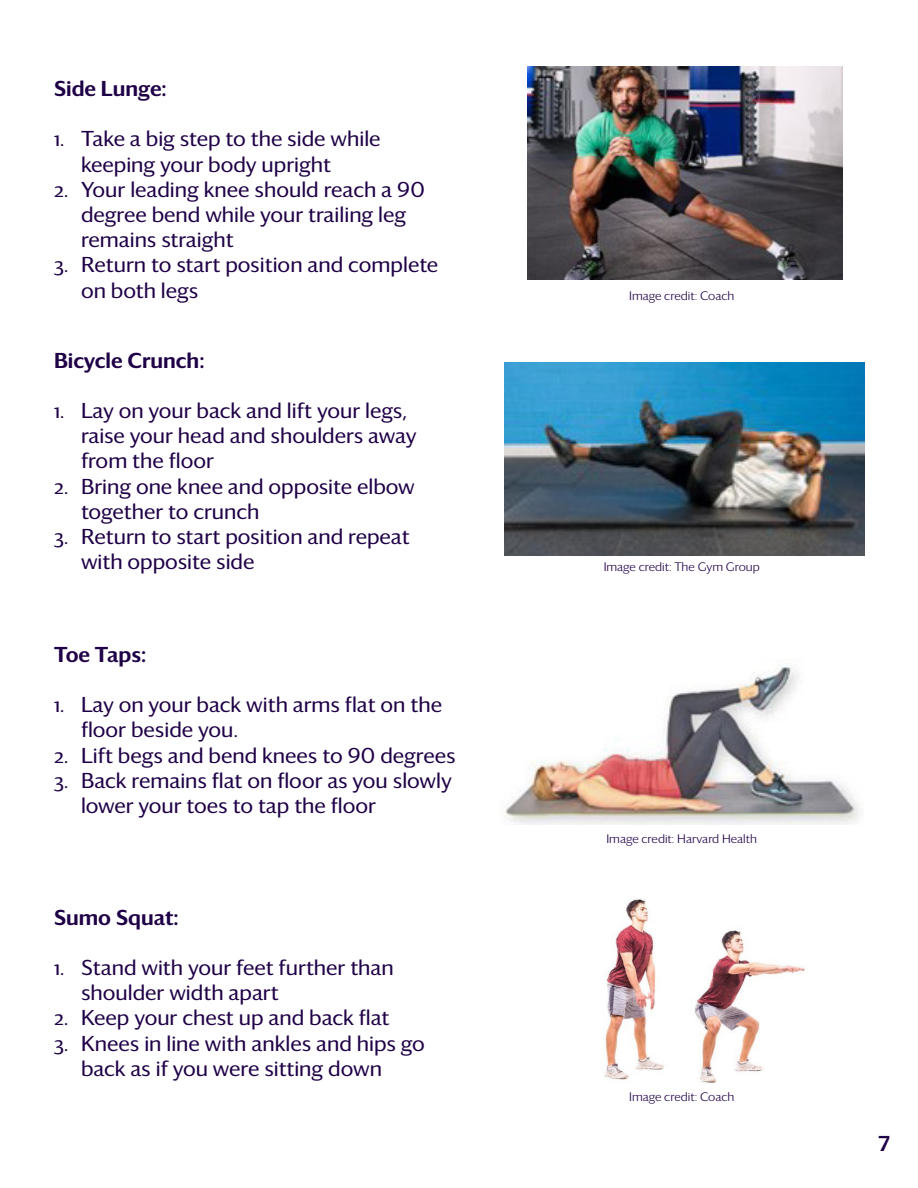
<style>
.page{position:relative;width:918px;height:1188px;background:#fff}
.page>*{position:absolute;margin:0;border:0;box-sizing:border-box;transform-origin:0 0}
.t1{font:21px/25.2px "Darby Sans";color:#1e0046}
.t2{font:500 21px "Darby Sans";color:#1e0046}
.t3{font:300 12px "Darby Sans";color:#1e0046}
</style>
<div class="page">
<img style="left:527px;top:66px;width:316px;height:213px">
<img style="left:505px;top:362px;width:359px;height:194px">
<img style="left:504px;top:663px;width:356px;height:161px">
<img style="left:604px;top:899px;width:201px;height:184px">
<p class="t2" style="left:54px;top:73px;width:114px">Side Lunge:</p>
<p class="t1" style="left:81px;top:126px;width:301px;text-indent:-27px">1. Take a big step to the side while keeping your body upright</p>
<p class="t1" style="left:81px;top:176px;width:345px;text-indent:-27px">2. Your leading knee should reach a 90 degree bend while your trailing leg remains straight</p>
<p class="t1" style="left:81px;top:252px;width:359px;text-indent:-27px">3. Return to start position and complete on both legs</p>
<p class="t2" style="left:54px;top:345px;width:152px">Bicycle Crunch:</p>
<p class="t1" style="left:81px;top:397px;width:337px;text-indent:-27px">1. Lay on your back and lift your legs, raise your head and shoulders away from the floor</p>
<p class="t1" style="left:81px;top:473px;width:335px;text-indent:-27px">2. Bring one knee and opposite elbow together to crunch</p>
<p class="t1" style="left:81px;top:523px;width:330px;text-indent:-27px">3. Return to start position and repeat with opposite side</p>
<p class="t2" style="left:54px;top:639px;width:94px">Toe Taps:</p>
<p class="t1" style="left:81px;top:691px;width:363px;text-indent:-27px">1. Lay on your back with arms flat on the floor beside you.</p>
<p class="t1" style="left:54px;top:742px;width:403px">2. Lift begs and bend knees to 90 degrees</p>
<p class="t1" style="left:81px;top:767px;width:372px;text-indent:-27px">3. Back remains flat on floor as you slowly lower your toes to tap the floor</p>
<p class="t2" style="left:54px;top:901px;width:126px">Sumo Squat:</p>
<p class="t1" style="left:81px;top:954px;width:314px;text-indent:-27px">1. Stand with your feet further than shoulder width apart</p>
<p class="t1" style="left:54px;top:1005px;width:337px">2. Keep your chest up and back flat</p>
<p class="t1" style="left:81px;top:1030px;width:346px;text-indent:-27px">3. Knees in line with ankles and hips go back as if you were sitting down</p>
<p class="t3" style="left:629px;top:288px;width:107px">Image credit: Coach</p>
<p class="t3" style="left:604px;top:559px;width:158px">Image credit: The Gym Group</p>
<p class="t3" style="left:606px;top:830px;width:152px">Image credit: Harvard Health</p>
<p class="t3" style="left:629px;top:1089px;width:107px">Image credit: Coach</p>
<p class="t2" style="left:879px;top:1127px;width:13px">7</p>
</div>
